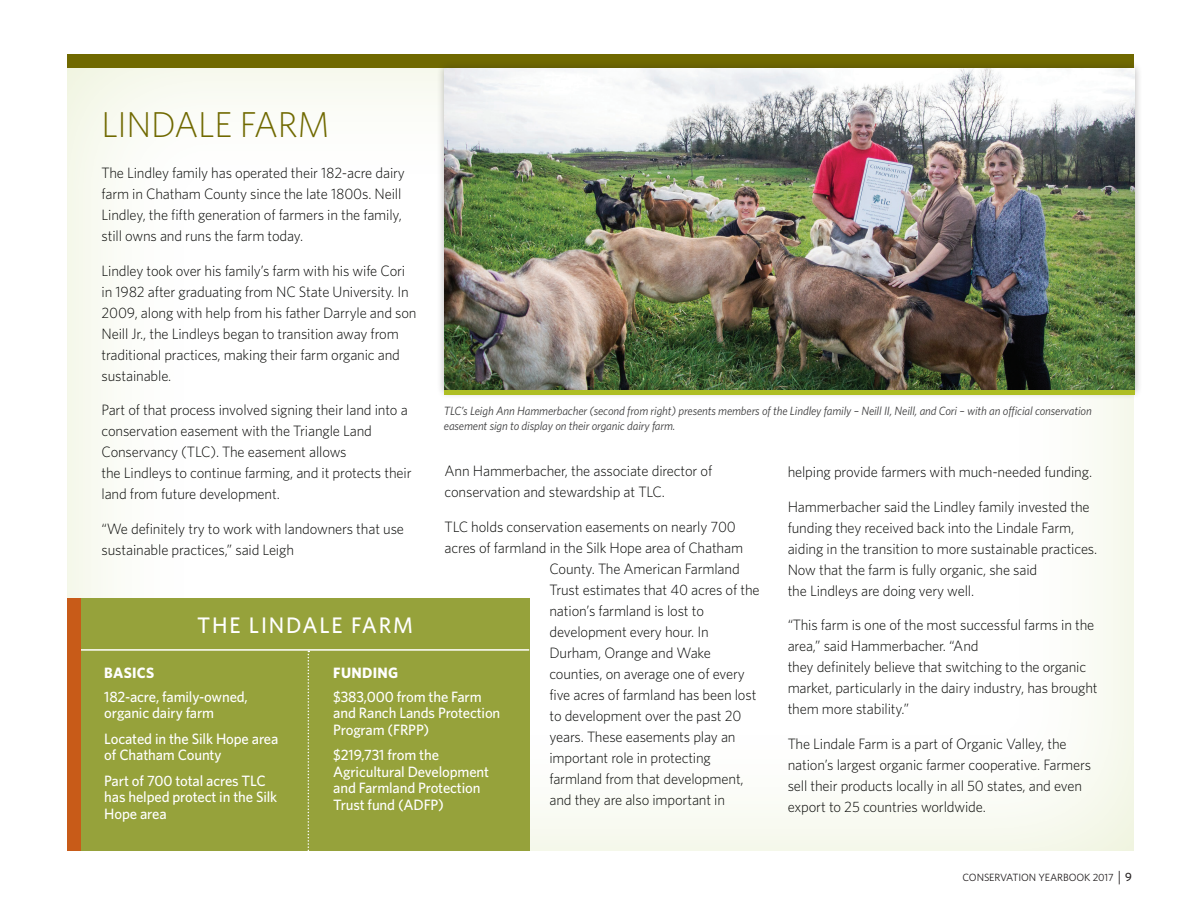
<style>
.page{position:relative;width:1188px;height:918px;background:#fff}
.page>*{position:absolute;margin:0;border:0;box-sizing:border-box;transform-origin:0 0}
.t1{font:300 36px "Whitney";letter-spacing:-.01em;color:#706900}
.t2{font:500 22.5px "Whitney";letter-spacing:.08em;color:#fff}
.t3{font:300 15px/21px "Whitney";letter-spacing:-.01em;color:#040503}
.t4{font:500 15px/16.5px "Whitney";letter-spacing:-.01em;color:#fff}
.t5{font:700 15px "Whitney";letter-spacing:.02em;color:#fff}
.t6{font:italic 12px/15px "Whitney";letter-spacing:-.01em;color:#3e3e3f}
.t7{font:10.5px "Whitney";letter-spacing:-.01em;color:#231f20}
.s1{font-family:"Adobe Garamond Pro";font-size:13.5px}
.s2{font-weight:500;font-size:12px}
</style>
<div class="page">
<div style="left:67px;top:57px;width:1068px;height:794px;background:#b2c95e;opacity:.27"></div>
<div style="left:68px;top:54px;width:1066px;height:14px;background:#706900"></div>
<div style="left:81px;top:598px;width:448px;height:252px;background:#96a23b"></div>
<div style="left:436px;top:60px;width:706px;height:339px;background:#231f20;opacity:.33"></div>
<img style="left:445px;top:68px;width:690px;height:322px">
<div style="left:68px;top:598px;width:13px;height:252px;background:#c85b18"></div>
<div style="left:445px;top:390px;width:690px;height:5px;background:#aebe24"></div>
<svg style="left:308px;top:651px;width:1px;height:200px"></svg>
<hr style="left:81px;top:649px;width:448px;height:2px;background:#fff">
<h1 class="t1" style="left:102px;top:100px;width:230px">LINDALE FARM</h1>
<p class="t3" style="left:102px;top:162px;width:305px">The Lindley family has operated their 182-acre dairy farm in Chatham County since the late 1800s. Neill Lindley, the fifth generation of farmers in the family, still owns and runs the farm today.</p>
<p class="t3" style="left:102px;top:259px;width:317px">Lindley took over his family’s farm with his wife Cori in 1982 after graduating from NC State University. In 2009, along with help from his father Darryle and son Neill Jr., the Lindleys began to transition away from traditional practices, making their farm organic and sustainable.</p>
<p class="t3" style="left:102px;top:399px;width:312px">Part of that process involved signing their land into a conservation easement with the Triangle Land Conservancy (TLC). The easement allows<br>the Lindleys to continue farming, and it protects their land from future development.</p>
<p class="t3" style="left:102px;top:517px;width:304px">“We definitely try to work with landowners that use sustainable practices,” said Leigh</p>
<p class="t6" style="left:444px;top:403px;width:649px">TLC’s Leigh Ann Hammerbacher (second from right) presents members of the Lindley family – Neill II, Neill, and Cori – with an official conservation easement sign to display on their organic dairy farm.</p>
<p class="t3" style="left:445px;top:460px;width:269px">Ann Hammerbacher, the associate director of conservation and stewardship at TLC.</p>
<p class="t3" style="left:445px;top:516px;width:293px">TLC holds conservation easements on nearly 700</p>
<p class="t3" style="left:445px;top:537px;width:300px">acres of farmland in the Silk Hope area of Chatham</p>
<p class="t3" style="left:549px;top:558px;width:192px">County. The American Farmland</p>
<p class="t3" style="left:549px;top:579px;width:212px">Trust estimates that 40 acres of the</p>
<p class="t3" style="left:549px;top:600px;width:156px">nation’s farmland is lost to</p>
<p class="t3" style="left:549px;top:621px;width:161px">development every hour. In</p>
<p class="t3" style="left:549px;top:642px;width:163px">Durham, Orange and Wake</p>
<p class="t3" style="left:549px;top:663px;width:197px">counties, on average one of every</p>
<p class="t3" style="left:549px;top:684px;width:208px">five acres of farmland has been lost</p>
<p class="t3" style="left:549px;top:705px;width:194px">to development over the past 20</p>
<p class="t3" style="left:549px;top:726px;width:188px">years. These easements play an</p>
<p class="t3" style="left:549px;top:747px;width:163px">important role in protecting</p>
<p class="t3" style="left:549px;top:768px;width:196px">farmland from that development,</p>
<p class="t3" style="left:549px;top:789px;width:177px">and they are also important in</p>
<p class="t3" style="left:788px;top:461px;width:306px">helping provide farmers with much-needed funding.</p>
<p class="t3" style="left:788px;top:495px;width:311px">Hammerbacher said the Lindley family invested the funding they received back into the Lindale Farm, aiding in the transition to more sustainable practices.<br>Now that the farm is fully organic, she said<br>the Lindleys are doing very well.</p>
<p class="t3" style="left:788px;top:614px;width:312px">“This farm is one of the most successful farms in the area,” said Hammerbacher. “And<br>they definitely believe that switching to the organic market, particularly in the dairy industry, has brought them more stability.”</p>
<p class="t3" style="left:788px;top:732px;width:305px">The Lindale Farm is a part of Organic Valley, the nation’s largest organic farmer cooperative. Farmers sell their products locally in all 50 states, and even export to 25 countries worldwide.</p>
<h2 class="t2" style="left:197px;top:611px;width:217px">THE LINDALE FARM</h2>
<p class="t5" style="left:333px;top:663px;width:66px">FUNDING</p>
<p class="t4" style="left:333px;top:688px;width:169px">$383,000 from the Farm and Ranch Lands Protection<br>Program (FRPP)</p>
<p class="t4" style="left:333px;top:747px;width:157px">$219,731 from the<br>Agricultural Development and Farmland Protection<br>Trust fund (ADFP)</p>
<p class="t5" style="left:104px;top:663px;width:51px">BASICS</p>
<p class="t4" style="left:104px;top:688px;width:145px">182-acre, family-owned, organic dairy farm</p>
<p class="t4" style="left:104px;top:730px;width:176px">Located in the Silk Hope area of Chatham County</p>
<p class="t4" style="left:104px;top:772px;width:175px">Part of 700 total acres TLC has helped protect in the Silk<br>Hope area</p>
<p class="t7" style="left:963px;top:870px;width:171px">CONSERVATION YEARBOOK 2017 <span class="s1">|</span> <span class="s2">9</span></p>
</div>
